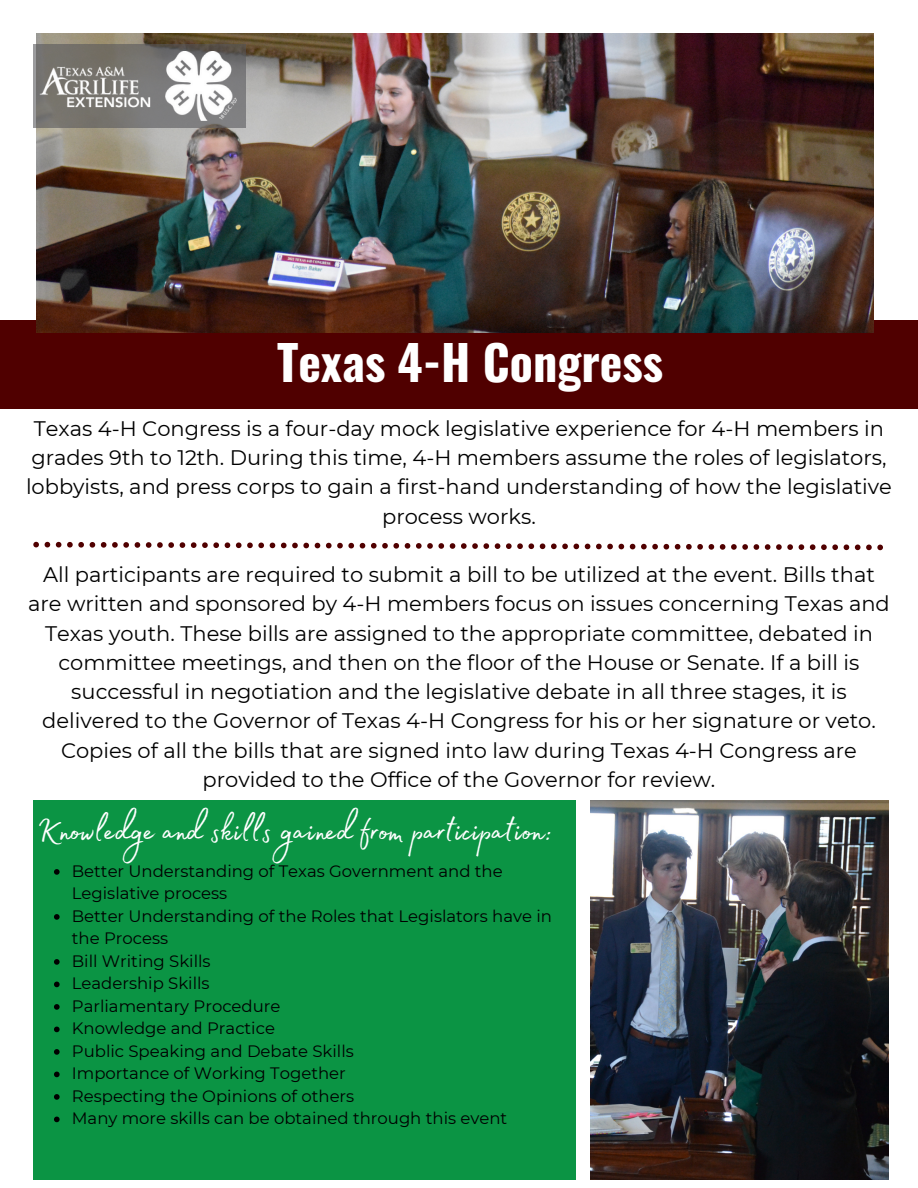
<style>
.page{position:relative;width:918px;height:1188px;background:#fff}
.page>*{position:absolute;margin:0;border:0;box-sizing:border-box;transform-origin:0 0}
.t1{font:700 48px "Oswald";color:#fff}
.t2{font:42px "Madelyn Fill";color:#fff}
.t3{font:21px/29.2px "Montserrat";color:#000;text-align:center}
.t4{font:16.5px/22.5px "Montserrat";color:#000}
</style>
<div class="page">
<div style="left:0;top:321px;width:918px;height:88px;background:#500000"></div>
<img style="left:37px;top:33px;width:837px;height:300px">
<svg style="left:33px;top:44px;width:213px;height:83px;background:#716e6b"></svg>
<img style="left:33px;top:51px;width:204px;height:70px">
<svg style="left:33px;top:542px;width:850px;height:8px"></svg>
<div style="left:33px;top:800px;width:543px;height:379px;background:#0b9444"></div>
<img style="left:590px;top:800px;width:299px;height:380px">
<svg style="left:54px;top:869px;width:6px;height:6px"></svg>
<svg style="left:54px;top:914px;width:6px;height:6px"></svg>
<svg style="left:54px;top:959px;width:6px;height:6px"></svg>
<svg style="left:54px;top:982px;width:6px;height:5px"></svg>
<svg style="left:54px;top:1004px;width:6px;height:6px"></svg>
<svg style="left:54px;top:1027px;width:6px;height:5px"></svg>
<svg style="left:54px;top:1049px;width:6px;height:6px"></svg>
<svg style="left:54px;top:1072px;width:6px;height:5px"></svg>
<svg style="left:54px;top:1094px;width:6px;height:6px"></svg>
<svg style="left:54px;top:1117px;width:6px;height:5px"></svg>
<p class="t1" style="left:277px;top:325px;width:388px">Texas 4-H Congress</p>
<p class="t3" style="left:26px;top:414px;width:867px">Texas 4-H Congress is a four-day mock legislative experience for 4-H members in grades 9th to 12th. During this time, 4-H members assume the roles of legislators, lobbyists, and press corps to gain a first-hand understanding of how the legislative process works.</p>
<p class="t3" style="left:28px;top:560px;width:863px">All participants are required to submit a bill to be utilized at the event. Bills that are written and sponsored by 4-H members focus on issues concerning Texas and Texas youth. These bills are assigned to the appropriate committee, debated in committee meetings, and then on the floor of the House or Senate. If a bill is successful in negotiation and the legislative debate in all three stages, it is delivered to the Governor of Texas 4-H Congress for his or her signature or veto.<br>Copies of all the bills that are signed into law during Texas 4-H Congress are provided to the Office of the Governor for review.</p>
<p class="t2" style="left:37px;top:799px;width:517px">Knowledge and skills gained from participation:</p>
<p class="t4" style="left:72px;top:860px;width:432px">Better Understanding of Texas Government and the<br>Legislative process</p>
<p class="t4" style="left:72px;top:905px;width:482px">Better Understanding of the Roles that Legislators have in the Process</p>
<p class="t4" style="left:72px;top:950px;width:140px">Bill Writing Skills</p>
<p class="t4" style="left:72px;top:972px;width:139px">Leadership Skills</p>
<p class="t4" style="left:72px;top:995px;width:210px">Parliamentary Procedure</p>
<p class="t4" style="left:72px;top:1017px;width:205px">Knowledge and Practice</p>
<p class="t4" style="left:72px;top:1040px;width:284px">Public Speaking and Debate Skills</p>
<p class="t4" style="left:72px;top:1062px;width:275px">Importance of Working Together</p>
<p class="t4" style="left:72px;top:1085px;width:284px">Respecting the Opinions of others</p>
<p class="t4" style="left:72px;top:1107px;width:437px">Many more skills can be obtained through this event</p>
</div>
